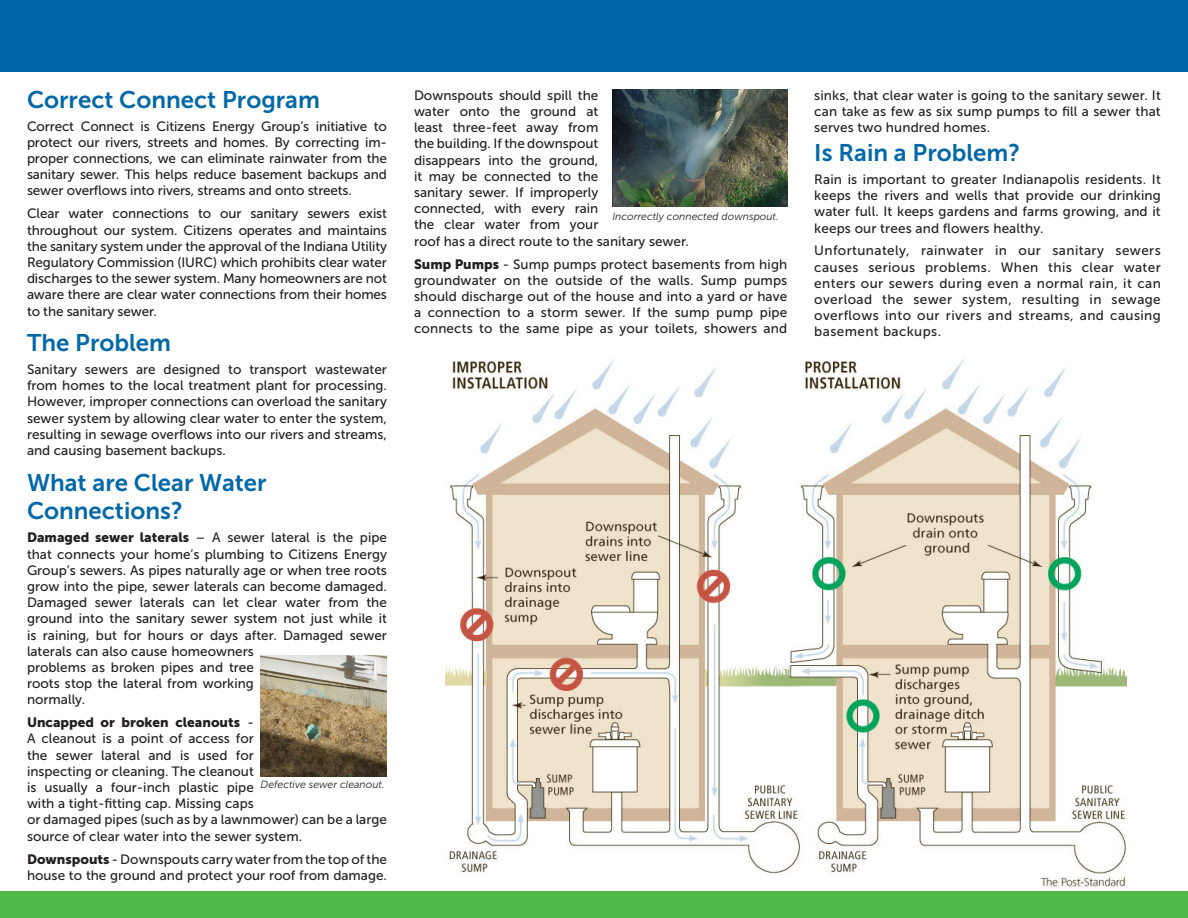
<style>
.page{position:relative;width:1188px;height:918px;background:#fff}
.page>*{position:absolute;margin:0;border:0;box-sizing:border-box;transform-origin:0 0}
.Paragraph_Header{font:24px "Museo Sans 700";color:#0068a9}
.Paragraph_Body_Copy{font:24px "Museo Sans 700";color:#0068a9}
.Paragraph_Body_Copy-2{font:13.5px/16.2px "Museo Sans 500";color:#231f20;text-align:justify}
.t1{font:italic 10.5px "Museo Sans 300";color:#231f20}
.s1{font-family:"Museo Sans 900"}
</style>
<div class="page">
<div style="left:0;top:0;width:1188px;height:71px;background:#0068a9"></div>
<div style="left:0;top:891px;width:1188px;height:27px;background:#51b948"></div>
<img style="left:261px;top:656px;width:126px;height:121px">
<img style="left:612px;top:90px;width:175px;height:117px">
<img style="left:446px;top:359px;width:680px;height:528px">
<p class="Paragraph_Header" style="left:27px;top:86px;width:294px">Correct Connect Program</p>
<p class="Paragraph_Body_Copy-2" style="left:27px;top:118px;width:362px">Correct Connect is Citizens Energy Group’s initiative to protect our rivers, streets and homes. By correcting im&shy;proper connections, we can eliminate rainwater from the sanitary sewer. This helps reduce basement backups and sewer overflows into rivers, streams and onto streets.</p>
<p class="Paragraph_Body_Copy-2" style="left:27px;top:206px;width:362px">Clear water connections to our sanitary sewers exist throughout our system. Citizens operates and maintains the sanitary system under the approval of the Indiana Utility Regulatory Commission (IURC) which prohibits clear water discharges to the sewer system. Many homeowners are not aware there are clear water connections from their homes to the sanitary sewer.</p>
<p class="Paragraph_Header" style="left:27px;top:329px;width:146px">The Problem</p>
<p class="Paragraph_Body_Copy-2" style="left:27px;top:361px;width:362px">Sanitary sewers are designed to transport wastewater from homes to the local treatment plant for processing.<br>However, improper connections can overload the sanitary sewer system by allowing clear water to enter the system, resulting in sewage overflows into our rivers and streams, and causing basement backups.</p>
<p class="Paragraph_Body_Copy" style="left:27px;top:469px;width:241px">What are Clear Water</p>
<p class="Paragraph_Header" style="left:27px;top:498px;width:157px">Connections?</p>
<p class="Paragraph_Body_Copy-2" style="left:27px;top:530px;width:362px;text-align:left"><span class="s1">Damaged sewer laterals</span> – A sewer lateral is the pipe that connects your home’s plumbing to Citizens Energy Group’s sewers. As pipes naturally age or when tree roots grow into the pipe, sewer laterals can become damaged.<br>Damaged sewer laterals can let clear water from the ground into the sanitary sewer system not just while it is raining, but for hours or days after. Damaged sewer laterals can also cause homeowners<br>problems as broken pipes and tree<br>roots stop the lateral from working<br>normally.</p>
<p class="Paragraph_Body_Copy-2" style="left:27px;top:715px;width:361px;text-align:left"><span class="s1">Uncapped or broken cleanouts</span> -<br>A cleanout is a point of access for<br>the sewer lateral and is used for<br>inspecting or cleaning. The cleanout<br>is usually a four-inch plastic pipe<br>with a tight-fitting cap. Missing caps<br>or damaged pipes (such as by a lawnmower) can be a large source of clear water into the sewer system.</p>
<p class="Paragraph_Body_Copy-2" style="left:27px;top:851px;width:362px"><span class="s1">Downspouts</span> - Downspouts carry water from the top of the house to the ground and protect your roof from damage.</p>
<p class="t1" style="left:261px;top:778px;width:126px">Defective sewer cleanout.</p>
<p class="Paragraph_Body_Copy-2" style="left:414px;top:87px;width:277px;text-align:left">Downspouts should spill the<br>water onto the ground at<br>least three-feet away from<br>the building. If the downspout<br>disappears into the ground,<br>it may be connected to the<br>sanitary sewer. If improperly<br>connected, with every rain<br>the clear water from your<br>roof has a direct route to the sanitary sewer.</p>
<p class="Paragraph_Body_Copy-2" style="left:414px;top:256px;width:375px"><span class="s1">Sump Pumps</span> - Sump pumps protect basements from high groundwater on the outside of the walls. Sump pumps should discharge out of the house and into a yard or have a connection to a storm sewer. If the sump pump pipe connects to the same pipe as your toilets, showers and</p>
<p class="t1" style="left:612px;top:210px;width:168px">Incorrectly connected downspout.</p>
<p class="Paragraph_Body_Copy-2" style="left:814px;top:87px;width:348px">sinks, that clear water is going to the sanitary sewer. It can take as few as six sump pumps to fill a sewer that serves two hundred homes.</p>
<p class="Paragraph_Header" style="left:814px;top:139px;width:207px">Is Rain a Problem?</p>
<p class="Paragraph_Body_Copy-2" style="left:814px;top:171px;width:348px">Rain is important to greater Indianapolis residents. It keeps the rivers and wells that provide our drinking water full. It keeps gardens and farms growing, and it keeps our trees and flowers healthy.</p>
<p class="Paragraph_Body_Copy-2" style="left:814px;top:243px;width:348px">Unfortunately, rainwater in our sanitary sewers causes serious problems. When this clear water enters our sewers during even a normal rain, it can overload the sewer system, resulting in sewage overflows into our rivers and streams, and causing basement backups.</p>
</div>
